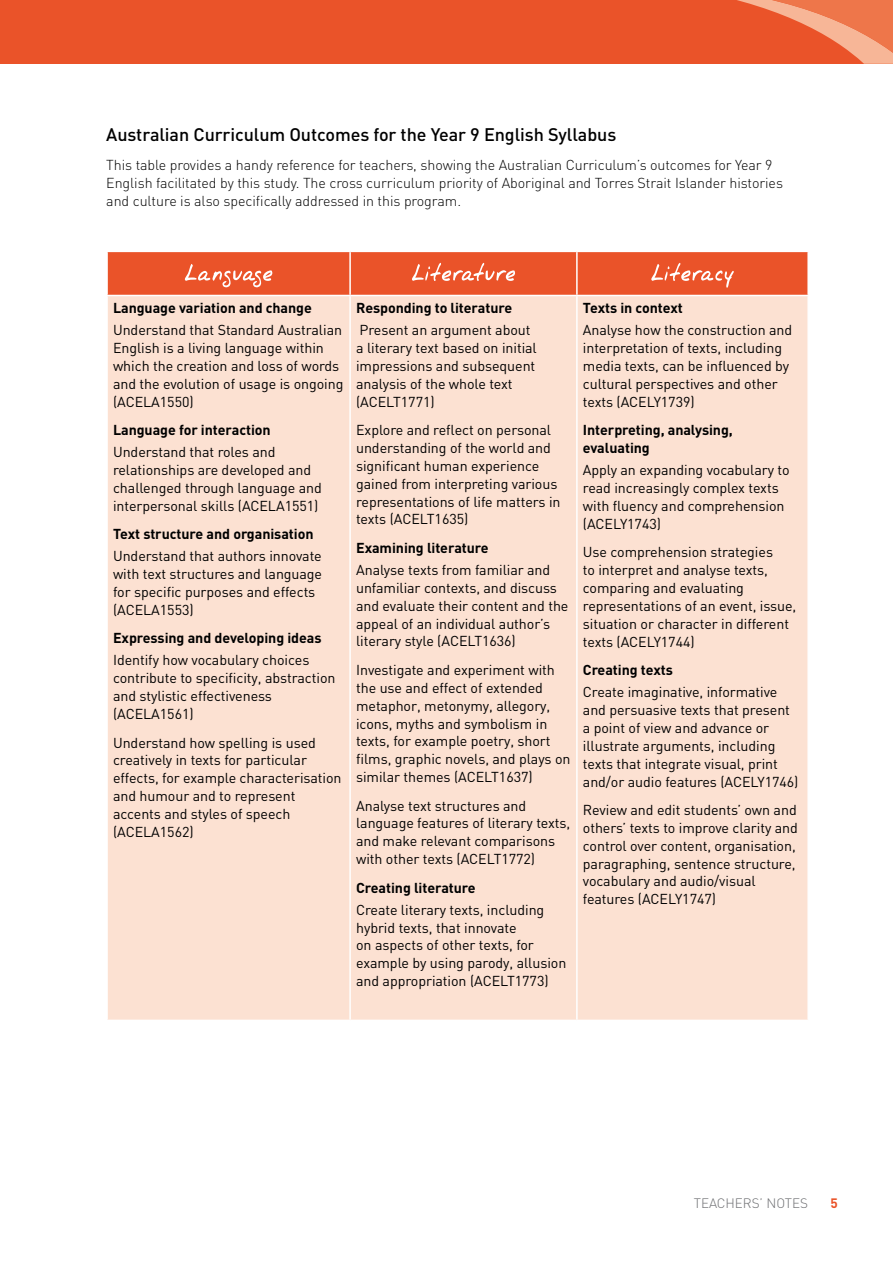
<style>
.page{position:relative;width:893px;height:1263px;background:#fff}
.page>*{position:absolute;margin:0;border:0;box-sizing:border-box;transform-origin:0 0}
.t1{font:500 18px "DINOT";letter-spacing:-.005em;color:#000}
.t2{font:14.25px/17.9px "DIN";letter-spacing:-.005em;color:#000}
.t3{font:300 14.25px/17.9px "DIN";letter-spacing:-.005em;color:#000}
.t4{font:700 14.25px/17.9px "FFDIN";letter-spacing:-.005em;color:#000}
.t5{font:300 13.5px "DIN";color:#6d6e71}
.t6{font:700 13.5px "FFDIN";color:#ea5329}
</style>
<div class="page">
<div style="left:0;top:0;width:889px;height:64px;background:#ea5329"></div>
<svg style="left:737px;top:0;width:156px;height:64px"></svg>
<div style="left:108px;top:296px;width:699px;height:724px;background:#fce1d2"></div>
<hr style="left:349px;top:296px;width:2px;height:724px;background:#fff">
<hr style="left:576px;top:296px;width:2px;height:724px;background:#fff">
<svg style="left:107px;top:251px;width:701px;height:44px;background:#eb5f38"></svg>
<p class="t1" style="left:106px;top:123px;width:512px">Australian Curriculum Outcomes for the Year 9 English Syllabus</p>
<p class="t3" style="left:106px;top:156px;width:678px">This table provides a handy reference for teachers, showing the Australian Curriculum’s outcomes for Year 9<br>English facilitated by this study. The cross curriculum priority of Aboriginal and Torres Strait Islander histories and culture is also specifically addressed in this program.</p>
<p class="t4" style="left:113px;top:299px;width:200px">Language variation and change</p>
<p class="t2" style="left:113px;top:321px;width:232px">Understand that Standard Australian<br>English is a living language within which the creation and loss of words and the evolution of usage is ongoing (ACELA1550)</p>
<p class="t4" style="left:113px;top:421px;width:159px">Language for interaction</p>
<p class="t2" style="left:113px;top:443px;width:210px">Understand that roles and relationships are developed and challenged through language and interpersonal skills (ACELA1551)</p>
<p class="t4" style="left:113px;top:525px;width:202px">Text structure and organisation</p>
<p class="t2" style="left:113px;top:547px;width:211px">Understand that authors innovate with text structures and language for specific purposes and effects (ACELA1553)</p>
<p class="t4" style="left:113px;top:629px;width:210px">Expressing and developing ideas</p>
<p class="t2" style="left:113px;top:651px;width:224px">Identify how vocabulary choices contribute to specificity, abstraction and stylistic effectiveness (ACELA1561)</p>
<p class="t2" style="left:113px;top:733px;width:230px">Understand how spelling is used creatively in texts for particular effects, for example characterisation and humour and to represent accents and styles of speech (ACELA1562)</p>
<p class="t4" style="left:356px;top:299px;width:158px">Responding to literature</p>
<p class="t2" style="left:356px;top:321px;width:182px">Present an argument about a literary text based on initial impressions and subsequent analysis of the whole text (ACELT1771)</p>
<p class="t2" style="left:356px;top:421px;width:206px">Explore and reflect on personal understanding of the world and significant human experience gained from interpreting various representations of life matters in texts (ACELT1635)</p>
<p class="t4" style="left:356px;top:538px;width:134px">Examining literature</p>
<p class="t2" style="left:356px;top:561px;width:214px">Analyse texts from familiar and unfamiliar contexts, and discuss and evaluate their content and the appeal of an individual author’s literary style (ACELT1636)</p>
<p class="t2" style="left:356px;top:661px;width:216px">Investigate and experiment with the use and effect of extended metaphor, metonymy, allegory, icons, myths and symbolism in texts, for example poetry, short films, graphic novels, and plays on similar themes (ACELT1637)</p>
<p class="t2" style="left:356px;top:796px;width:216px">Analyse text structures and language features of literary texts, and make relevant comparisons with other texts (ACELT1772)</p>
<p class="t4" style="left:356px;top:878px;width:121px">Creating literature</p>
<p class="t2" style="left:356px;top:900px;width:212px">Create literary texts, including hybrid texts, that innovate<br>on aspects of other texts, for example by using parody, allusion and appropriation (ACELT1773)</p>
<p class="t4" style="left:583px;top:299px;width:101px">Texts in context</p>
<p class="t2" style="left:583px;top:321px;width:211px">Analyse how the construction and interpretation of texts, including media texts, can be influenced by cultural perspectives and other texts (ACELY1739)</p>
<p class="t4" style="left:583px;top:421px;width:151px">I nterpreting, analysing, evaluating</p>
<p class="t2" style="left:583px;top:461px;width:208px">Apply an expanding vocabulary to read increasingly complex texts with fluency and comprehension (ACELY1743)</p>
<p class="t2" style="left:583px;top:543px;width:215px">Use comprehension strategies<br>to interpret and analyse texts, comparing and evaluating representations of an event, issue, situation or character in different texts (ACELY1744)</p>
<p class="t4" style="left:583px;top:661px;width:92px">Creating texts</p>
<p class="t2" style="left:583px;top:683px;width:217px">Create imaginative, informative and persuasive texts that present a point of view and advance or illustrate arguments, including texts that integrate visual, print and/or audio features (ACELY1746)</p>
<p class="t2" style="left:583px;top:801px;width:217px">Review and edit students’ own and others’ texts to improve clarity and control over content, organisation, paragraphing, sentence structure, vocabulary and audio/visual features (ACELY1747)</p>
<p class="t5" style="left:694px;top:1194px;width:114px">Teachers’ notes</p>
<p class="t6" style="left:830px;top:1194px;width:9px">5</p>
</div>
